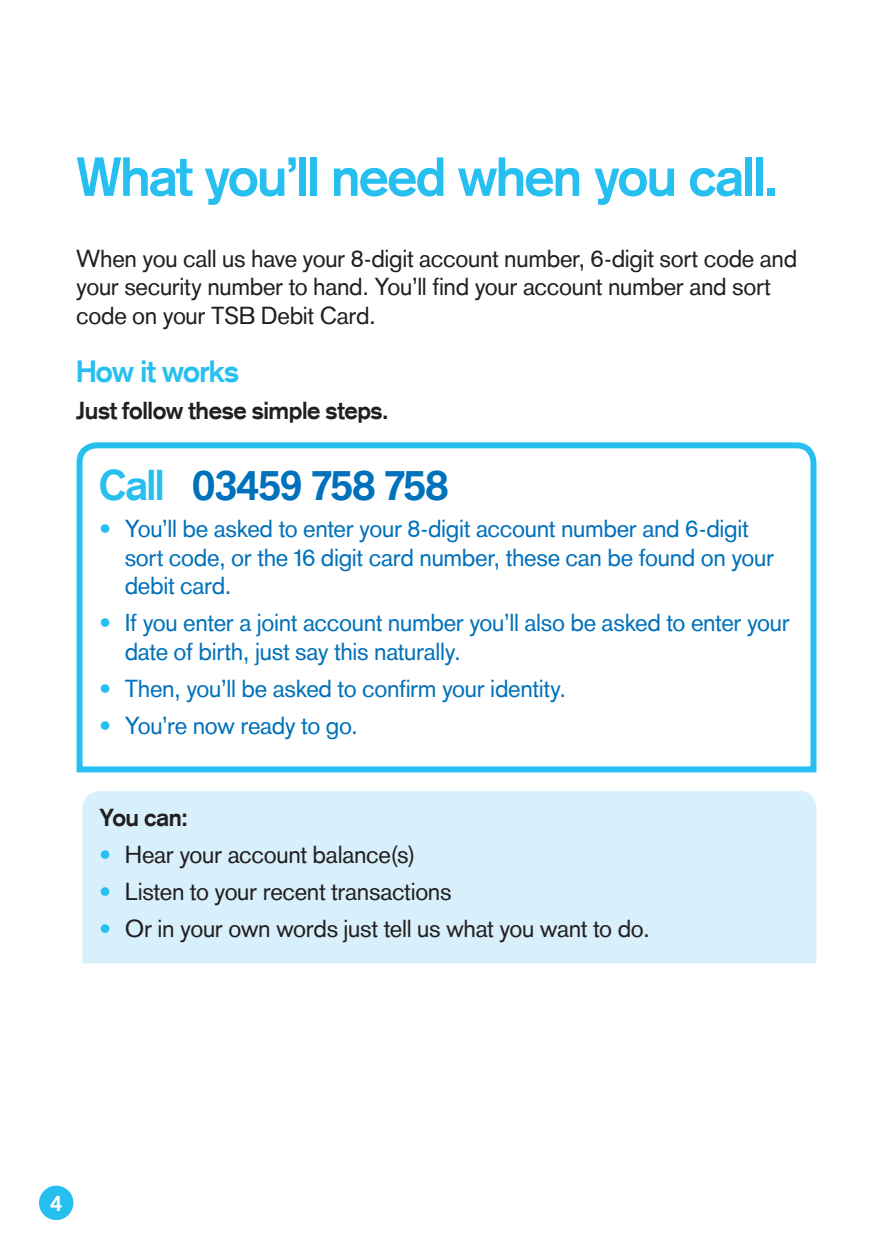
<style>
.page{position:relative;width:893px;height:1259px;background:#fff}
.page>*{position:absolute;margin:0;border:0;box-sizing:border-box;transform-origin:0 0}
.Page_Heading_18_21{font:700 54px "Basic Commercialfor TSB";letter-spacing:-.005em;color:#26bff0}
.t1{font:700 42px "Basic Commercialfor TSB";letter-spacing:.005em;color:#0071bb}
.Sub_Head_Bold_10_11{font:700 30px "Basic Commercialfor TSB";letter-spacing:-.005em;color:#26bff0}
.t2{font:24px/28.5px "Basic Commercialfor TSB";letter-spacing:.01em;color:#0071bb}
.Body_Copy_8_9_5{font:24px/28.5px "Basic Commercialfor TSB";letter-spacing:.01em;color:#231f20}
.Body_Copy_8_9_5-2{font:700 24px "Basic Commercialfor TSB";letter-spacing:.015em;color:#231f20}
.t3{font:700 21.9px "Basic Commercialfor TSB";color:#fff}
.s1{color:#26bff0}
</style>
<div class="page">
<svg style="left:76px;top:442px;width:741px;height:331px"></svg>
<div style="left:83px;top:791px;width:733px;height:172px;background:#d8f0fb"></div>
<div style="left:39px;top:1185px;width:34px;height:35px;background:#26bff0;border-radius:50%"></div>
<p class="Page_Heading_18_21" style="left:77px;top:145px;width:702px">What you’ll need when you call.</p>
<p class="Body_Copy_8_9_5" style="left:77px;top:244px;width:722px">When you call us have your 8-digit account number, 6-digit sort code and your security number to hand. You’ll find your account number and sort code on your TSB Debit Card.</p>
<p class="Sub_Head_Bold_10_11" style="left:77px;top:354px;width:163px">How it works</p>
<p class="Body_Copy_8_9_5-2" style="left:77px;top:397px;width:313px">Just follow these simple steps.</p>
<p class="t1" style="left:100px;top:461px;width:350px"><span class="s1">Call</span> 03459 758 758</p>
<p class="t2" style="left:125px;top:514px;width:650px;text-indent:-26px"><span class="s1">•</span> You’ll be asked to enter your 8-digit account number and 6-digit sort code, or the 16 digit card number, these can be found on your debit card.</p>
<p class="t2" style="left:125px;top:608px;width:666px;text-indent:-26px"><span class="s1">•</span> If you enter a joint account number you’ll also be asked to enter your date of birth, just say this naturally.</p>
<p class="t2" style="left:100px;top:674px;width:468px"><span class="s1">•</span> Then, you’ll be asked to confirm your identity.</p>
<p class="t2" style="left:100px;top:711px;width:260px"><span class="s1">•</span> You’re now ready to go.</p>
<p class="Body_Copy_8_9_5-2" style="left:100px;top:803px;width:89px">You can:</p>
<p class="Body_Copy_8_9_5" style="left:100px;top:840px;width:317px"><span class="s1">•</span> Hear your account balance(s)</p>
<p class="Body_Copy_8_9_5" style="left:100px;top:877px;width:353px"><span class="s1">•</span> Listen to your recent transactions</p>
<p class="Body_Copy_8_9_5" style="left:100px;top:914px;width:551px"><span class="s1">•</span> Or in your own words just tell us what you want to do.</p>
<p class="t3" style="left:51px;top:1190px;width:13px">4</p>
</div>
